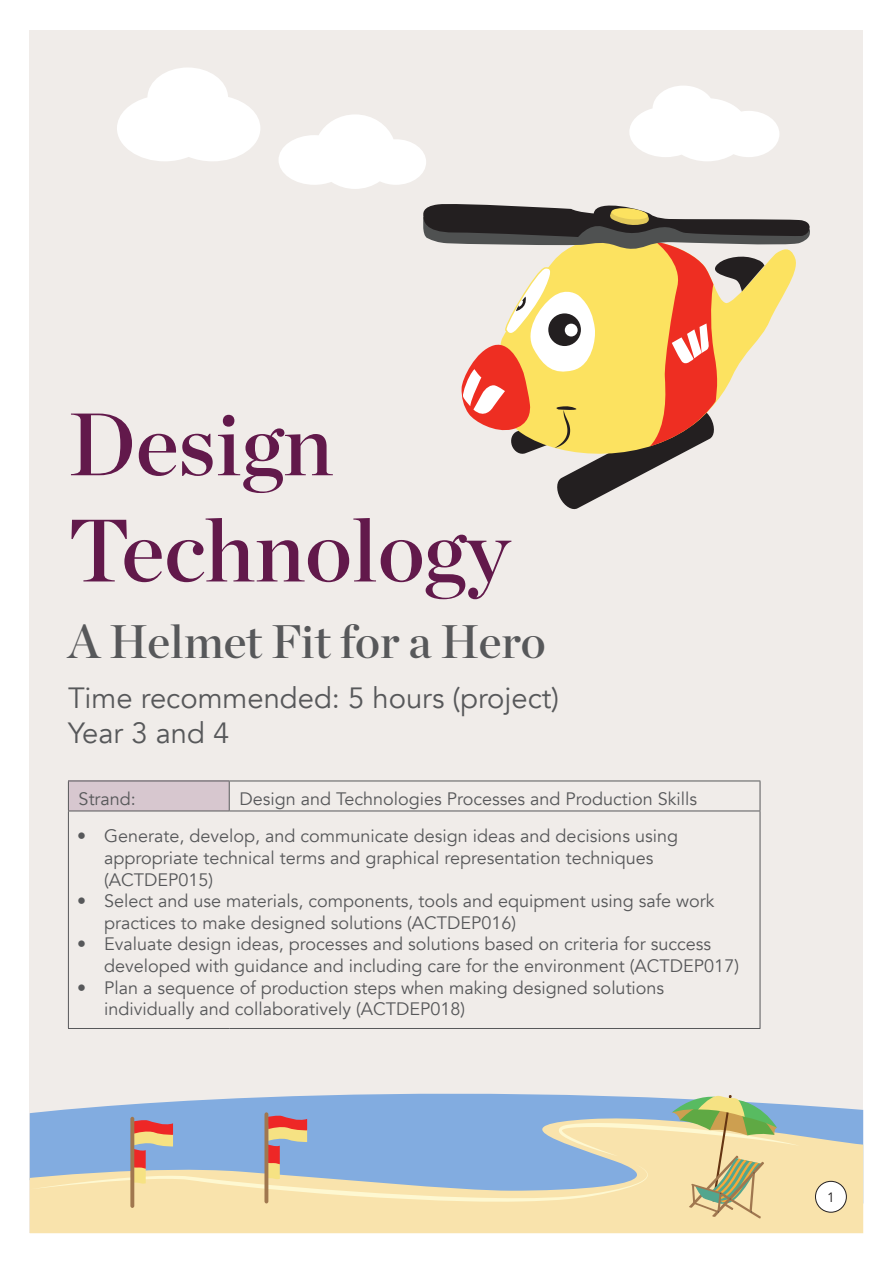
<style>
.page{position:relative;width:893px;height:1263px;background:#fff}
.page>*{position:absolute;margin:0;border:0;box-sizing:border-box;transform-origin:0 0}
.t1{font:88.5px/106.2px "Chronicle Display Semi";color:#62194b}
.t2{font:46.95px "Chronicle Display Semi";color:#57585a}
.t3{font:29.25px/35.1px "Avenir";color:#57585a}
.t4{font:18px/21.6px "Avenir";color:#57585a}
.t5{font:13.5px "Avenir";color:#231f20}
</style>
<div class="page">
<div style="left:30px;top:30px;width:833px;height:1203px;background:#f0ece9"></div>
<svg style="left:342px;top:1093px;width:521px;height:21px"></svg>
<svg style="left:30px;top:1114px;width:833px;height:119px;background:#edddb0"></svg>
<svg style="left:629px;top:86px;width:150px;height:75px"></svg>
<svg style="left:279px;top:114px;width:147px;height:75px"></svg>
<svg style="left:117px;top:68px;width:143px;height:93px"></svg>
<svg style="left:30px;top:1095px;width:770px;height:123px;background:#bac3c1"></svg>
<svg style="left:130px;top:1117px;width:4px;height:91px"></svg>
<svg style="left:423px;top:204px;width:387px;height:306px"></svg>
<div style="left:815px;top:1181px;width:31px;height:31px;background:#fff;border-radius:50%"></div>
<div style="left:815px;top:1181px;width:32px;height:31px;border:1px solid #231f20;border-radius:50%"></div>
<div style="left:68px;top:781px;width:161px;height:30px;background:#d7c7cf"></div>
<hr style="left:68px;top:781px;width:161px;height:1px;background:#57585a">
<hr style="left:68px;top:781px;width:1px;height:30px;background:#57585a">
<hr style="left:229px;top:781px;width:531px;height:1px;background:#57585a">
<hr style="left:229px;top:781px;width:1px;height:30px;background:#57585a">
<hr style="left:760px;top:781px;width:1px;height:30px;background:#57585a">
<hr style="left:68px;top:811px;width:161px;height:1px;background:#57585a">
<hr style="left:68px;top:811px;width:1px;height:217px;background:#57585a">
<hr style="left:229px;top:811px;width:531px;height:1px;background:#57585a">
<hr style="left:760px;top:811px;width:1px;height:217px;background:#57585a">
<hr style="left:68px;top:1028px;width:161px;height:1px;background:#57585a">
<hr style="left:229px;top:1028px;width:531px;height:1px;background:#57585a">
<p class="t1" style="left:68px;top:385px;width:443px">Design<br>Technology</p>
<p class="t2" style="left:68px;top:605px;width:479px">A Helmet Fit for a Hero</p>
<p class="t3" style="left:68px;top:681px;width:493px">Time recommended: 5 hours (project)<br>Year 3 and 4</p>
<p class="t4" style="left:79px;top:788px;width:59px">Strand:</p>
<p class="t4" style="left:239px;top:788px;width:459px">Design and Technologies Processes and Production Skills</p>
<p class="t4" style="left:104px;top:826px;width:575px;text-indent:-27px">• Generate, develop, and communicate design ideas and decisions using appropriate technical terms and graphical representation techniques (ACTDEP015)</p>
<p class="t4" style="left:104px;top:890px;width:612px;text-indent:-27px">• Select and use materials, components, tools and equipment using safe work practices to make designed solutions (ACTDEP016)</p>
<p class="t4" style="left:104px;top:934px;width:636px;text-indent:-27px">• Evaluate design ideas, processes and solutions based on criteria for success developed with guidance and including care for the environment (ACTDEP017)</p>
<p class="t4" style="left:104px;top:977px;width:562px;text-indent:-27px">• Plan a sequence of production steps when making designed solutions individually and collaboratively (ACTDEP018)</p>
<p class="t5" style="left:827px;top:1189px;width:9px">1</p>
</div>
